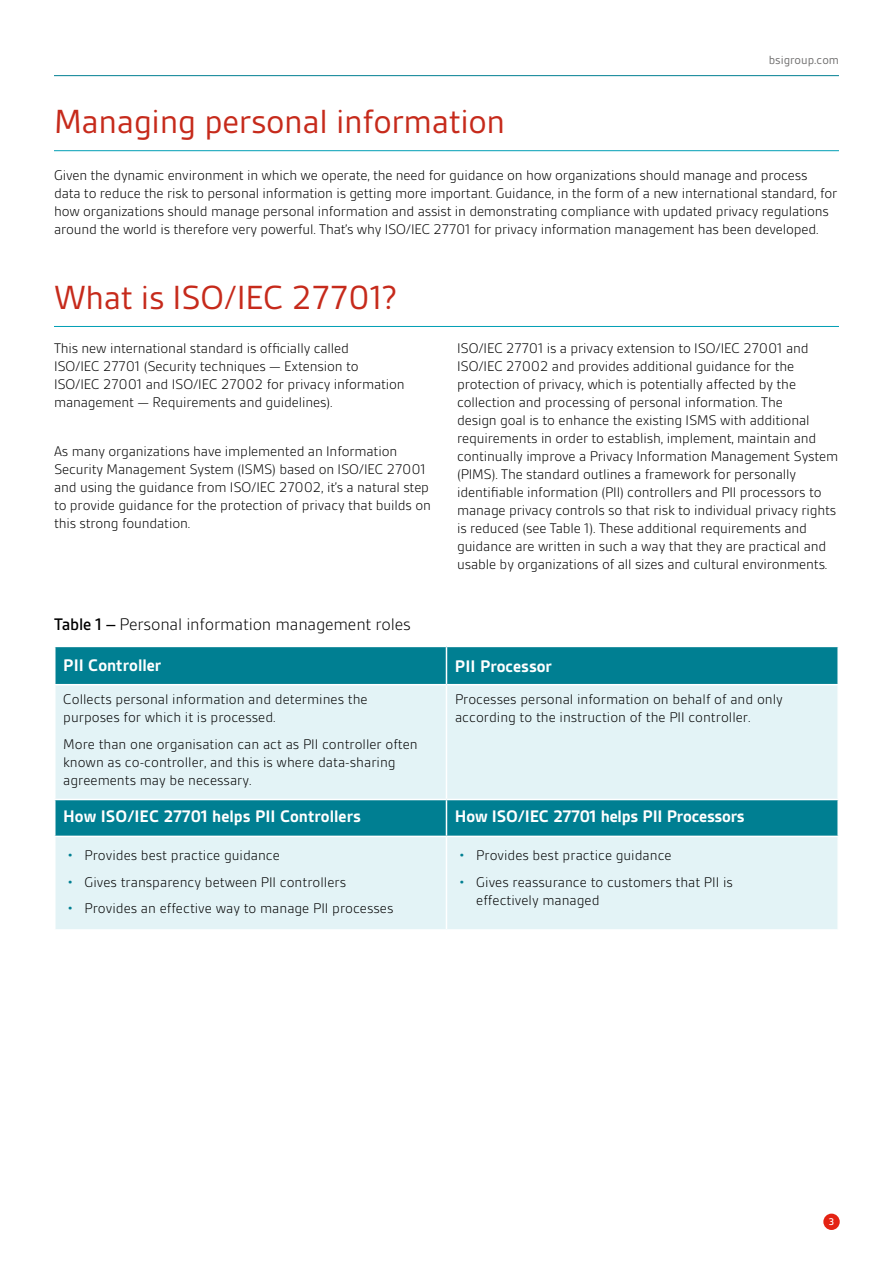
<style>
.page{position:relative;width:893px;height:1263px;background:#fff}
.page>*{position:absolute;margin:0;border:0;box-sizing:border-box;transform-origin:0 0}
.t1{font:36px "BSI Gesta";letter-spacing:-.01em;color:#c62a1b}
.t2{font:700 18px "BSI Gesta";color:#fff}
.t3{font:300 18px "BSI Gesta";letter-spacing:-.01em;color:#000}
.t4{font:300 15px/18px "BSI Gesta";letter-spacing:-.01em;color:#000}
.t5{font:12.75px "BSI Gesta";color:#706f6f}
.t6{font:500 10.5px "BSI Gesta";color:#fff}
.s1{font-weight:500}
.s2{color:#007f92}
</style>
<div class="page">
<hr style="left:54px;top:75px;width:785px;height:1px;background:#007f92">
<hr style="left:54px;top:150px;width:785px;height:1px;background:#009eb5">
<hr style="left:54px;top:326px;width:785px;height:1px;background:#009eb5">
<div style="left:823px;top:1213px;width:17px;height:17px;background:#e42313;border-radius:50%"></div>
<div style="left:56px;top:647px;width:781px;height:37px;background:#007f92"></div>
<svg style="left:56px;top:685px;width:781px;height:244px;background:#c2e2e7"></svg>
<hr style="left:446px;top:647px;width:1px;height:37px;background:#fff">
<hr style="left:446px;top:685px;width:1px;height:114px;background:#fff">
<hr style="left:54px;top:799px;width:392px;height:1px;background:#fff">
<hr style="left:446px;top:799px;width:393px;height:1px;background:#fff">
<hr style="left:446px;top:800px;width:1px;height:36px;background:#fff">
<hr style="left:54px;top:836px;width:392px;height:1px;background:#fff">
<hr style="left:446px;top:836px;width:393px;height:1px;background:#fff">
<hr style="left:446px;top:837px;width:1px;height:92px;background:#fff">
<h1 class="t1" style="left:54px;top:103px;width:453px">Managing personal information</h1>
<p class="t5" style="left:769px;top:53px;width:72px">bsigroup.com</p>
<p class="t4" style="left:54px;top:166px;width:785px">Given the dynamic environment in which we operate, the need for guidance on how organizations should manage and process data to reduce the risk to personal information is getting more important. Guidance, in the form of a new international standard, for how organizations should manage personal information and assist in demonstrating compliance with updated privacy regulations around the world is therefore very powerful. That’s why ISO/IEC 27701 for privacy information management has been developed.</p>
<h1 class="t1" style="left:54px;top:279px;width:345px">What is ISO/IEC 27701?</h1>
<p class="t4" style="left:54px;top:339px;width:352px">This new international standard is officially called<br>ISO/IEC 27701 (Security techniques — Extension to ISO/IEC 27001 and ISO/IEC 27002 for privacy information management — Requirements and guidelines).</p>
<p class="t4" style="left:54px;top:442px;width:378px">As many organizations have implemented an Information Security Management System (ISMS) based on ISO/IEC 27001 and using the guidance from ISO/IEC 27002, it’s a natural step to provide guidance for the protection of privacy that builds on this strong foundation.</p>
<p class="t4" style="left:457px;top:339px;width:383px">ISO/IEC 27701 is a privacy extension to ISO/IEC 27001 and ISO/IEC 27002 and provides additional guidance for the protection of privacy, which is potentially affected by the collection and processing of personal information. The<br>design goal is to enhance the existing ISMS with additional requirements in order to establish, implement, maintain and continually improve a Privacy Information Management System (PIMS). The standard outlines a framework for personally identifiable information (PII) controllers and PII processors to manage privacy controls so that risk to individual privacy rights is reduced (see Table 1). These additional requirements and guidance are written in such a way that they are practical and usable by organizations of all sizes and cultural environments.</p>
<p class="t3" style="left:54px;top:615px;width:358px"><span class="s1">Table 1 –</span> Personal information management roles</p>
<p class="t2" style="left:63px;top:656px;width:100px">PII Controller</p>
<p class="t2" style="left:455px;top:657px;width:98px">PII Processor</p>
<p class="t4" style="left:63px;top:691px;width:306px">Collects personal information and determines the purposes for which it is processed.</p>
<p class="t4" style="left:63px;top:735px;width:356px">More than one organisation can act as PII controller often known as co-controller, and this is where data-sharing agreements may be necessary.</p>
<p class="t4" style="left:455px;top:691px;width:329px">Processes personal information on behalf of and only according to the instruction of the PII controller.</p>
<p class="t2" style="left:63px;top:807px;width:299px">How ISO/IEC 27701 helps PII Controllers</p>
<p class="t2" style="left:455px;top:807px;width:291px">How ISO/IEC 27701 helps PII Processors</p>
<p class="t4" style="left:68px;top:847px;width:214px"><span class="s2">•</span> Provides best practice guidance</p>
<p class="t4" style="left:68px;top:873px;width:280px"><span class="s2">•</span> Gives transparency between PII controllers</p>
<p class="t4" style="left:68px;top:900px;width:327px"><span class="s2">•</span> Provides an effective way to manage PII processes</p>
<p class="t4" style="left:459px;top:847px;width:214px"><span class="s2">•</span> Provides best practice guidance</p>
<p class="t4" style="left:476px;top:873px;width:258px;text-indent:-17px"><span class="s2">•</span> Gives reassurance to customers that PII is effectively managed</p>
<p class="t6" style="left:829px;top:1216px;width:7px">3</p>
</div>
